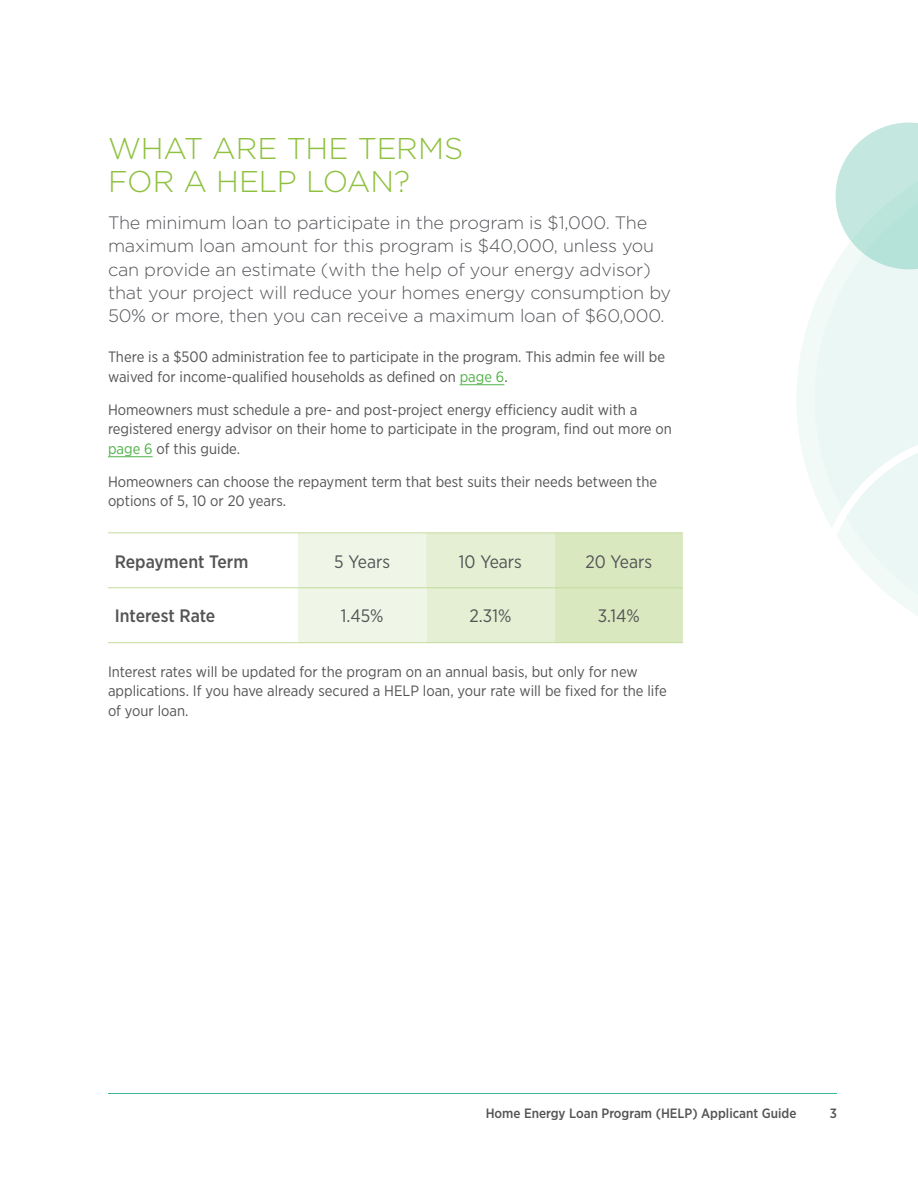
<style>
.page{position:relative;width:918px;height:1188px;background:#fff}
.page>*{position:absolute;margin:0;border:0;box-sizing:border-box;transform-origin:0 0}
.t1{font:300 30px/33px "Gotham";letter-spacing:-.005em;color:#8ec13f}
.emphasis{font:300 18px/23.4px "Gotham";letter-spacing:-.01em;color:#54565a}
.t2{font:18px "Gotham Narrow";color:#545456}
.t3{font:500 18px "Gotham Narrow";color:#545456}
.t4{font:15px/19.5px "Gotham Narrow";color:#545456}
.t5{font:500 13.5px "Gotham Narrow";color:#545456}
.s1{color:#50b248}
</style>
<div class="page">
<div style="left:797px;top:280px;width:121px;height:139px;background:#ebf7f5"></div>
<svg style="left:798px;top:413px;width:120px;height:203px"></svg>
<svg style="left:826px;top:122px;width:92px;height:158px"></svg>
<hr style="left:460px;top:384px;width:44px;height:1px;background:#50b248">
<hr style="left:108px;top:456px;width:45px;height:1px;background:#50b248">
<div style="left:298px;top:533px;width:128px;height:55px;background:#f0f6e7"></div>
<svg style="left:426px;top:533px;width:257px;height:109px;background:#dfebc9"></svg>
<div style="left:298px;top:588px;width:128px;height:55px;background:#f0f6e7"></div>
<hr style="left:108px;top:642px;width:190px;height:1px;background:#c4db9a">
<hr style="left:298px;top:642px;width:128px;height:1px;background:#c4db9a">
<hr style="left:426px;top:642px;width:129px;height:1px;background:#c4db9a">
<hr style="left:555px;top:642px;width:128px;height:1px;background:#c4db9a">
<hr style="left:108px;top:532px;width:190px;height:1px;background:#c4db9a">
<hr style="left:298px;top:532px;width:128px;height:1px;background:#c4db9a">
<hr style="left:426px;top:532px;width:129px;height:1px;background:#c4db9a">
<hr style="left:555px;top:532px;width:128px;height:1px;background:#c4db9a">
<hr style="left:108px;top:587px;width:190px;height:1px;background:#c4db9a">
<hr style="left:298px;top:587px;width:128px;height:1px;background:#c4db9a">
<hr style="left:426px;top:587px;width:129px;height:1px;background:#c4db9a">
<hr style="left:555px;top:587px;width:128px;height:1px;background:#c4db9a">
<hr style="left:108px;top:1093px;width:729px;height:1px;background:#3bb59a">
<p class="t1" style="left:108px;top:131px;width:357px">WHAT ARE THE TERMS<br>FOR A HELP LOAN?</p>
<p class="emphasis" style="left:108px;top:210px;width:565px">The minimum loan to participate in the program is $1,000. The maximum loan amount for this program is $40,000, unless you can provide an estimate (with the help of your energy advisor) that your project will reduce your homes energy consumption by 50% or more, then you can receive a maximum loan of $60,000.</p>
<p class="t4" style="left:108px;top:347px;width:559px">There is a $500 administration fee to participate in the program. This admin fee will be waived for income-qualified households as defined on <span class="s1">page 6</span>.</p>
<p class="t4" style="left:108px;top:399px;width:565px">Homeowners must schedule a pre- and post-project energy efficiency audit with a registered energy advisor on their home to participate in the program, find out more on <span class="s1">page 6</span> of this guide.</p>
<p class="t4" style="left:108px;top:471px;width:551px">Homeowners can choose the repayment term that best suits their needs between the options of 5, 10 or 20 years.</p>
<p class="t3" style="left:115px;top:550px;width:135px">Repayment Term</p>
<p class="t2" style="left:334px;top:550px;width:57px">5 Years</p>
<p class="t2" style="left:459px;top:550px;width:65px">10 Years</p>
<p class="t2" style="left:585px;top:550px;width:68px">20 Years</p>
<p class="t3" style="left:115px;top:605px;width:102px">Interest Rate</p>
<p class="t2" style="left:341px;top:605px;width:44px">1.45%</p>
<p class="t2" style="left:470px;top:605px;width:43px">2.31%</p>
<p class="t2" style="left:598px;top:605px;width:44px">3.14%</p>
<p class="t4" style="left:108px;top:661px;width:560px">Interest rates will be updated for the program on an annual basis, but only for new applications. If you have already secured a HELP loan, your rate will be fixed for the life of your loan.</p>
<p class="t5" style="left:486px;top:1105px;width:312px">Home Energy Loan Program (HELP) Applicant Guide</p>
<p class="t5" style="left:830px;top:1105px;width:9px">3</p>
</div>
